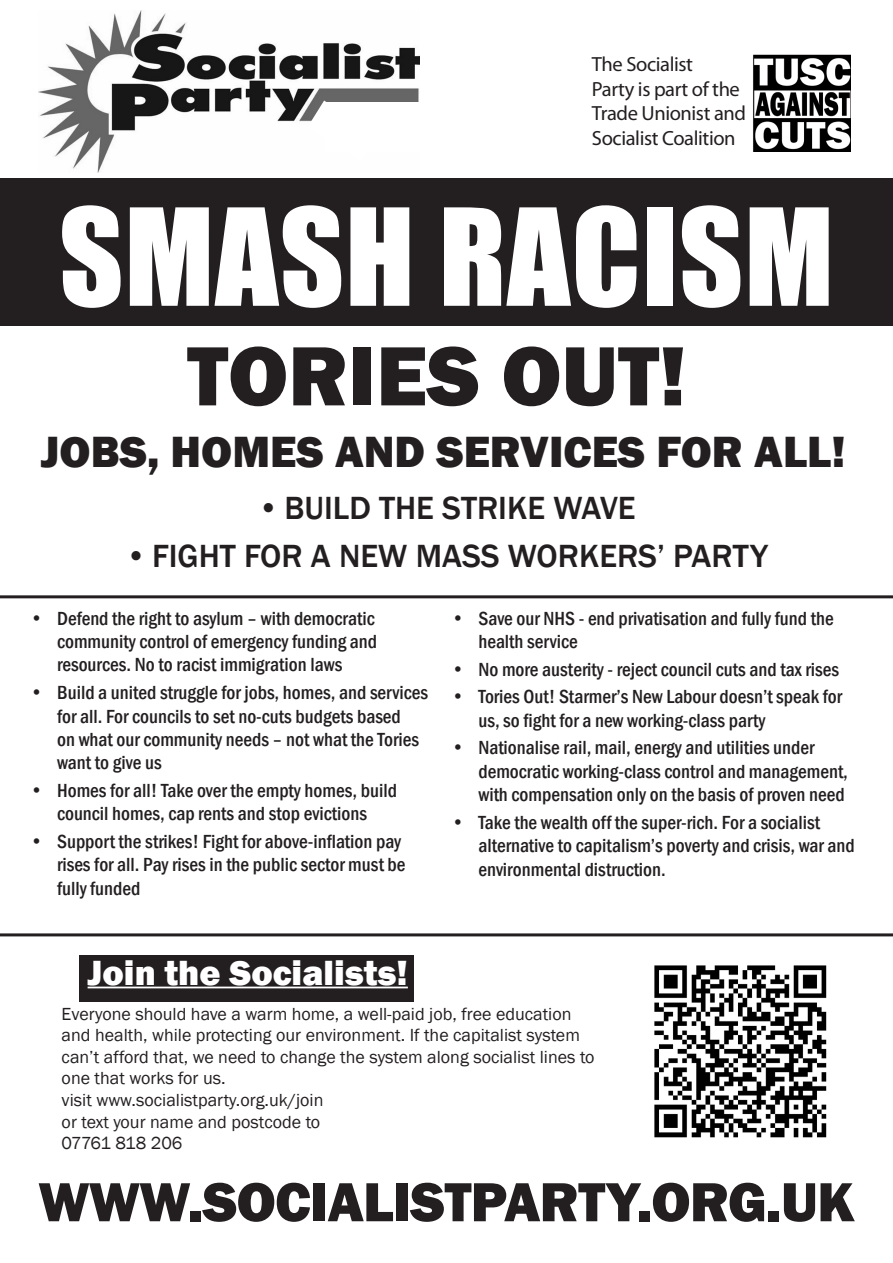
<style>
.page{position:relative;width:893px;height:1263px;background:#fff}
.page>*{position:absolute;margin:0;border:0;box-sizing:border-box;transform-origin:0 0}
.t1{font:124.5px "Impact";letter-spacing:.01em;color:#fff}
.t2{font:800 87px "Franklin Gothic";color:#231f20}
.t3{font:800 57px "Franklin Gothic";letter-spacing:-.015em;color:#231f20}
.t4{font:800 45px "Franklin Gothic";color:#231f20}
.t5{font:800 36px "Franklin Gothic";color:#fff}
.t6{font:500 33px "Franklin Gothic";color:#231f20}
.t7{font:20.55px/24.6px "Myriad Pro";letter-spacing:-.02em;color:#231f20}
.t8{font:500 condensed 19.5px/23.4px "Franklin Gothic";color:#231f20}
.t9{font:18px/21.6px "Franklin Gothic";color:#231f20}
</style>
<div class="page">
<div style="left:79px;top:955px;width:335px;height:46px;background:#231f20"></div>
<div style="left:0;top:179px;width:893px;height:147px;background:#231f20"></div>
<hr style="left:0;top:595px;width:893px;height:3px;background:#231f20">
<img style="left:38px;top:11px;width:382px;height:162px">
<svg style="left:307px;top:101px;width:71px;height:61px"></svg>
<div style="left:325px;top:102px;width:130px;height:50px;background:#fff"></div>
<img style="left:753px;top:54px;width:97px;height:98px">
<img style="left:654px;top:965px;width:173px;height:173px">
<hr style="left:88px;top:986px;width:320px;height:2px;background:#fff">
<hr style="left:0;top:933px;width:893px;height:3px;background:#231f20">
<p class="t7" style="left:592px;top:51px;width:156px">The Socialist<br>Party is part of the<br>Trade Unionist and<br>Socialist Coalition</p>
<p class="t1" style="left:59px;top:160px;width:776px">SMASH RACISM</p>
<p class="t2" style="left:187px;top:320px;width:501px">TORIES OUT!</p>
<p class="t4" style="left:41px;top:423px;width:806px">JOBS, HOMES AND SERVICES FOR ALL!</p>
<p class="t6" style="left:257px;top:487px;width:380px">• BUILD THE STRIKE WAVE</p>
<p class="t6" style="left:125px;top:535px;width:644px">• FIGHT FOR A NEW MASS WORKERS’ PARTY</p>
<p class="t8" style="left:57px;top:606px;width:322px;text-indent:-27px">• Defend the right to asylum – with democratic community control of emergency funding and resources. No to racist immigration laws</p>
<p class="t8" style="left:57px;top:681px;width:372px;text-indent:-27px">• Build a united struggle for jobs, homes, and services for all. For councils to set no-cuts budgets based<br>on what our community needs – not what the Tories want to give us</p>
<p class="t8" style="left:30px;top:779px;width:368px;text-align:center">• Homes for all! Take over the empty homes, build council homes, cap rents and stop evictions</p>
<p class="t8" style="left:57px;top:830px;width:350px;text-indent:-27px">• Support the strikes! Fight for above-inflation pay rises for all. Pay rises in the public sector must be fully funded</p>
<p class="t5" style="left:88px;top:949px;width:322px">Join the Socialists!</p>
<p class="t8" style="left:478px;top:606px;width:357px;text-indent:-27px">• Save our NHS - end privatisation and fully fund the health service</p>
<p class="t8" style="left:451px;top:657px;width:389px">• No more austerity - reject council cuts and tax rises</p>
<p class="t8" style="left:478px;top:685px;width:365px;text-indent:-27px">• Tories Out! Starmer’s New Labour doesn’t speak for us, so fight for a new working-class party</p>
<p class="t8" style="left:478px;top:736px;width:371px;text-indent:-27px">• Nationalise rail, mail, energy and utilities under democratic working-class control and management, with compensation only on the basis of proven need</p>
<p class="t8" style="left:478px;top:810px;width:378px;text-indent:-27px">• Take the wealth off the super-rich. For a socialist alternative to capitalism’s poverty and crisis, war and environmental distruction.</p>
<p class="t9" style="left:62px;top:1003px;width:534px">Everyone should have a warm home, a well-paid job, free education and health, while protecting our environment. If the capitalist system can’t afford that, we need to change the system along socialist lines to one that works for us.</p>
<p class="t9" style="left:62px;top:1089px;width:263px">visit www.socialistparty.org.uk/join or text your name and postcode to<br>07761 818 206</p>
<p class="t3" style="left:38px;top:1165px;width:818px">WWW.SOCIALISTPARTY.ORG.UK</p>
</div>
